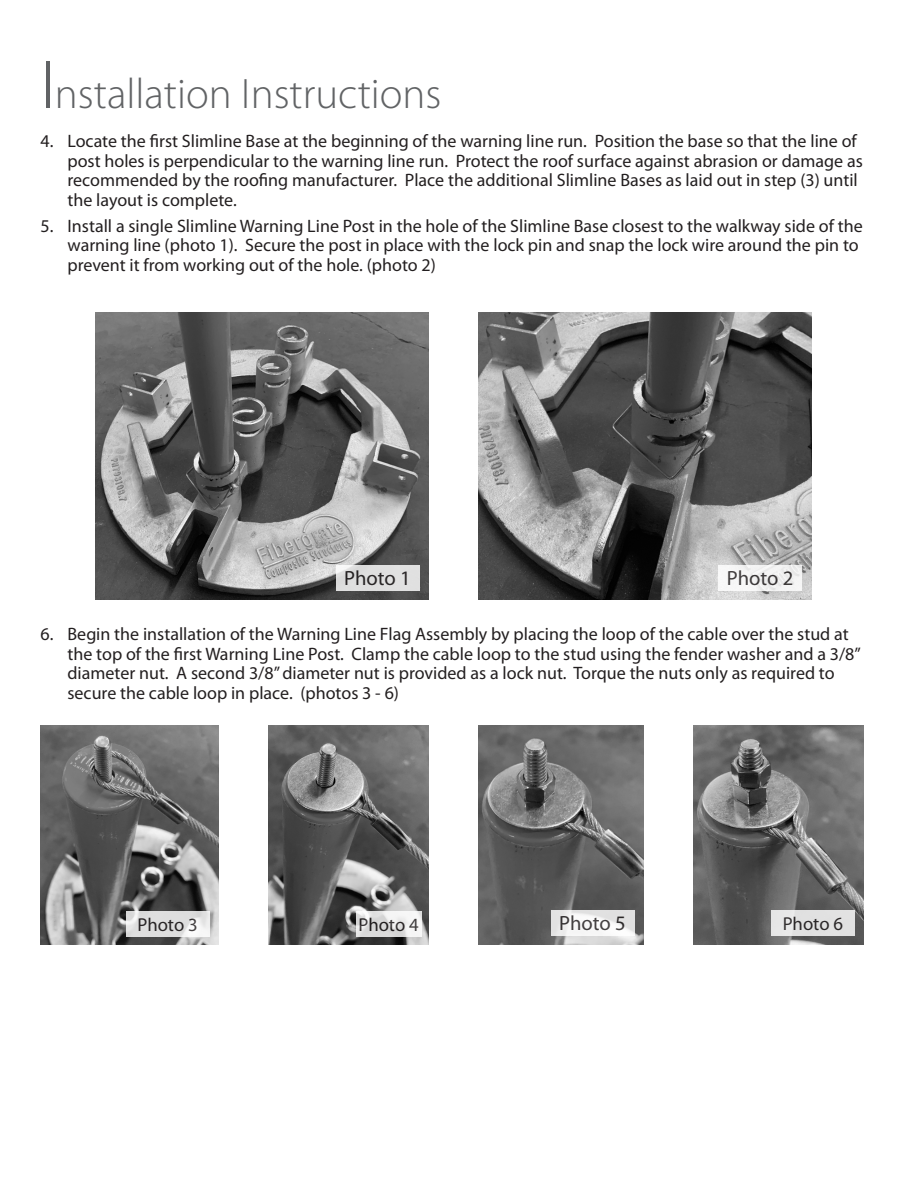
<style>
.page{position:relative;width:918px;height:1188px;background:#fff}
.page>*{position:absolute;margin:0;border:0;box-sizing:border-box;transform-origin:0 0}
.Installation_Page_Ti{font:300 42.75px "Myriad Pro";color:#616365}
.t1{font:20.7px "Myriad Pro";letter-spacing:-.005em;color:#231f20}
.t2{font:18.75px "Myriad Pro";letter-spacing:-.005em;color:#231f20}
.t3{font:18px/19.5px "Myriad Pro";color:#231f20}
.s1{font-size:68.4px}
</style>
<div class="page">
<img style="left:40px;top:726px;width:179px;height:219px">
<svg style="left:126px;top:911px;width:83px;height:25px;fill:#dedede"></svg>
<img style="left:268px;top:726px;width:161px;height:219px">
<svg style="left:356px;top:911px;width:65px;height:25px"></svg>
<img style="left:478px;top:726px;width:166px;height:219px">
<svg style="left:551px;top:910px;width:83px;height:25px"></svg>
<img style="left:693px;top:726px;width:171px;height:219px">
<div style="left:771px;top:910px;width:84px;height:25px;background:#e1e1e1"></div>
<img style="left:95px;top:313px;width:334px;height:287px">
<div style="left:336px;top:565px;width:83px;height:25px;background:#dfdfdf"></div>
<img style="left:478px;top:313px;width:333px;height:287px">
<div style="left:719px;top:565px;width:83px;height:25px;background:#f4f4f4"></div>
<p class="Installation_Page_Ti" style="left:40px;top:70px;width:402px"><span class="s1">I</span>nstallation Instructions</p>
<p class="t3" style="left:68px;top:131px;width:797px;text-indent:-27px">4. Locate the first Slimline Base at the beginning of the warning line run. Position the base so that the line of post holes is perpendicular to the warning line run. Protect the roof surface against abrasion or damage as recommended by the roofing manufacturer. Place the additional Slimline Bases as laid out in step (3) until the layout is complete.</p>
<p class="t3" style="left:68px;top:216px;width:797px;text-indent:-27px">5. Install a single Slimline Warning Line Post in the hole of the Slimline Base closest to the walkway side of the warning line (photo 1). Secure the post in place with the lock pin and snap the lock wire around the pin to prevent it from working out of the hole. (photo 2)</p>
<p class="t1" style="left:344px;top:566px;width:68px">Photo 1</p>
<p class="t1" style="left:727px;top:566px;width:68px">Photo 2</p>
<p class="t3" style="left:68px;top:624px;width:795px;text-indent:-27px">6. Begin the installation of the Warning Line Flag Assembly by placing the loop of the cable over the stud at the top of the first Warning Line Post. Clamp the cable loop to the stud using the fender washer and a 3/8” diameter nut. A second 3/8” diameter nut is provided as a lock nut. Torque the nuts only as required to secure the cable loop in place. (photos 3 - 6)</p>
<p class="t2" style="left:137px;top:913px;width:62px">Photo 3</p>
<p class="t2" style="left:358px;top:913px;width:62px">Photo 4</p>
<p class="t1" style="left:559px;top:911px;width:68px">Photo 5</p>
<p class="t2" style="left:783px;top:912px;width:62px">Photo 6</p>
</div>
